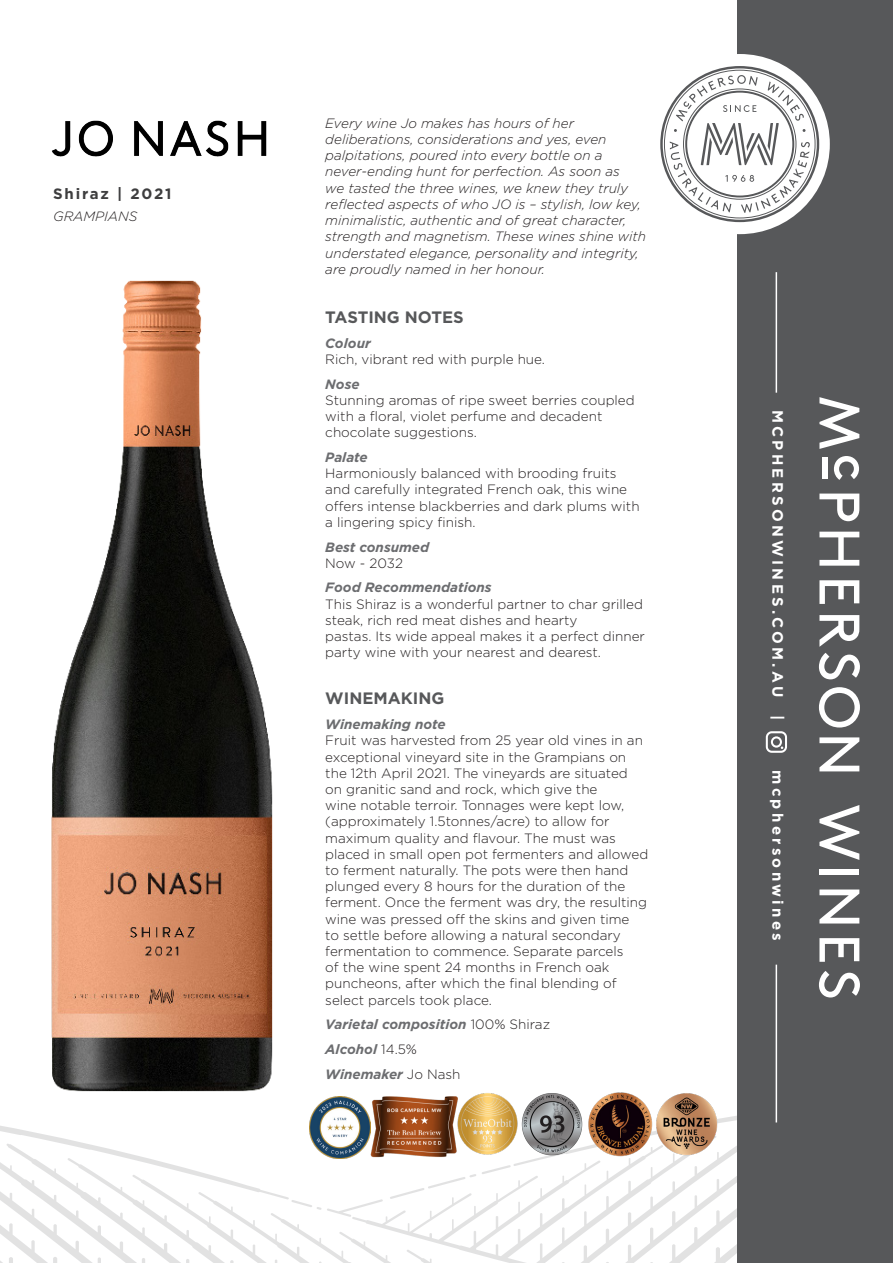
<style>
.page{position:relative;width:893px;height:1263px;background:#fff}
.page>*{position:absolute;margin:0;border:0;box-sizing:border-box;transform-origin:0 0}
.t1{font:700 16.5px "Gotham";color:#57585a}
.t2{font:700 15px "Gotham";letter-spacing:.22em;color:#fff}
.t3{font:700 15px "Gotham";letter-spacing:.12em;color:#3e3e3f}
.t4{font:300 13.5px/16.2px "Gotham";color:#231f20}
.t5{font:italic 300 13.5px/16.2px "Gotham";color:#231f20}
.t6{font:italic 700 13.5px "Gotham";color:#6c6d70}
.s1{font-weight:700;font-style:italic;color:#6c6d70}
.s2{font-weight:300;font-style:normal;color:#231f20}
</style>
<div class="page">
<svg style="left:0;top:1095px;width:738px;height:168px"></svg>
<div style="left:738px;top:0;width:155px;height:1263px;background:#57585a"></div>
<svg style="left:819px;top:805px;width:40px;height:118px"></svg>
<svg style="left:819px;top:938px;width:40px;height:24px"></svg>
<svg style="left:819px;top:971px;width:41px;height:26px"></svg>
<svg style="left:819px;top:493px;width:40px;height:28px"></svg>
<svg style="left:819px;top:532px;width:41px;height:239px"></svg>
<svg style="left:819px;top:397px;width:40px;height:52px"></svg>
<div style="left:823px;top:458px;width:5px;height:21px;background:#fff"></div>
<svg style="left:826px;top:456px;width:33px;height:24px"></svg>
<div style="left:650px;top:54px;width:180px;height:180px;background:#fff;border-radius:50%"></div>
<svg style="left:660px;top:66px;width:159px;height:156px"></svg>
<hr style="left:776px;top:272px;width:1px;height:121px;background:#fff">
<hr style="left:776px;top:965px;width:1px;height:157px;background:#fff">
<svg style="left:766px;top:731px;width:21px;height:22px"></svg>
<img style="left:34px;top:280px;width:252px;height:819px">
<img style="left:52px;top:120px;width:215px;height:37px">
<img style="left:309px;top:1097px;width:142px;height:61px">
<img style="left:451px;top:1093px;width:73px;height:68px">
<img style="left:521px;top:1093px;width:62px;height:62px">
<img style="left:587px;top:1092px;width:132px;height:66px">
<p class="t3" style="left:53px;top:184px;width:120px">Shiraz | 2021</p>
<p class="t5" style="left:53px;top:207px;width:86px">GRAMPIANS</p>
<p class="t5" style="left:325px;top:115px;width:322px">Every wine Jo makes has hours of her deliberations, considerations and yes, even palpitations, poured into every bottle on a never-ending hunt for perfection. As soon as<br>we tasted the three wines, we knew they truly reflected aspects of who JO is – stylish, low key, minimalistic, authentic and of great character, strength and magnetism. These wines shine with understated elegance, personality and integrity, are proudly named in her honour.</p>
<p class="t1" style="left:325px;top:306px;width:140px">TASTING NOTES</p>
<p class="t6" style="left:325px;top:334px;width:47px">Colour</p>
<p class="t4" style="left:325px;top:351px;width:221px">Rich, vibrant red with purple hue.</p>
<p class="t6" style="left:325px;top:375px;width:36px">Nose</p>
<p class="t4" style="left:325px;top:392px;width:311px">Stunning aromas of ripe sweet berries coupled with a floral, violet perfume and decadent chocolate suggestions.</p>
<p class="t6" style="left:325px;top:448px;width:44px">Palate</p>
<p class="t4" style="left:325px;top:465px;width:316px">Harmoniously balanced with brooding fruits and carefully integrated French oak, this wine offers intense blackberries and dark plums with a lingering spicy finish.</p>
<p class="t6" style="left:325px;top:538px;width:105px">Best consumed</p>
<p class="t4" style="left:325px;top:554px;width:79px">Now - 2032</p>
<p class="t6" style="left:325px;top:579px;width:168px">Food Recommendations</p>
<p class="t4" style="left:325px;top:595px;width:319px">This Shiraz is a wonderful partner to char grilled steak, rich red meat dishes and hearty</p>
<p class="t4" style="left:325px;top:628px;width:321px">pastas. Its wide appeal makes it a perfect dinner party wine with your nearest and dearest.</p>
<p class="t1" style="left:325px;top:688px;width:121px">WINEMAKING</p>
<p class="t4" style="left:325px;top:716px;width:324px"><span class="s1">Winemaking note<br></span>Fruit was harvested from 25 year old vines in an exceptional vineyard site in the Grampians on the 12th April 2021. The vineyards are situated<br>on granitic sand and rock, which give the<br>wine notable terroir. Tonnages were kept low, (approximately 1.5tonnes/acre) to allow for maximum quality and flavour. The must was placed in small open pot fermenters and allowed to ferment naturally. The pots were then hand plunged every 8 hours for the duration of the ferment. Once the ferment was dry, the resulting wine was pressed off the skins and given time<br>to settle before allowing a natural secondary fermentation to commence. Separate parcels<br>of the wine spent 24 months in French oak puncheons, after which the final blending of select parcels took place.</p>
<p class="t6" style="left:325px;top:1015px;width:226px">Varietal composition <span class="s2">100% Shiraz</span></p>
<p class="t6" style="left:325px;top:1040px;width:93px">Alcohol <span class="s2">14.5%</span></p>
<p class="t6" style="left:325px;top:1065px;width:137px">Winemaker <span class="s2">Jo Nash</span></p>
<p class="t2" style="left:788px;top:410px;width:312px;rotate:90deg">MCPHERSONWINES.COM.AU |</p>
<p class="t2" style="left:788px;top:770px;width:172px;rotate:90deg">mcphersonwines</p>
</div>
